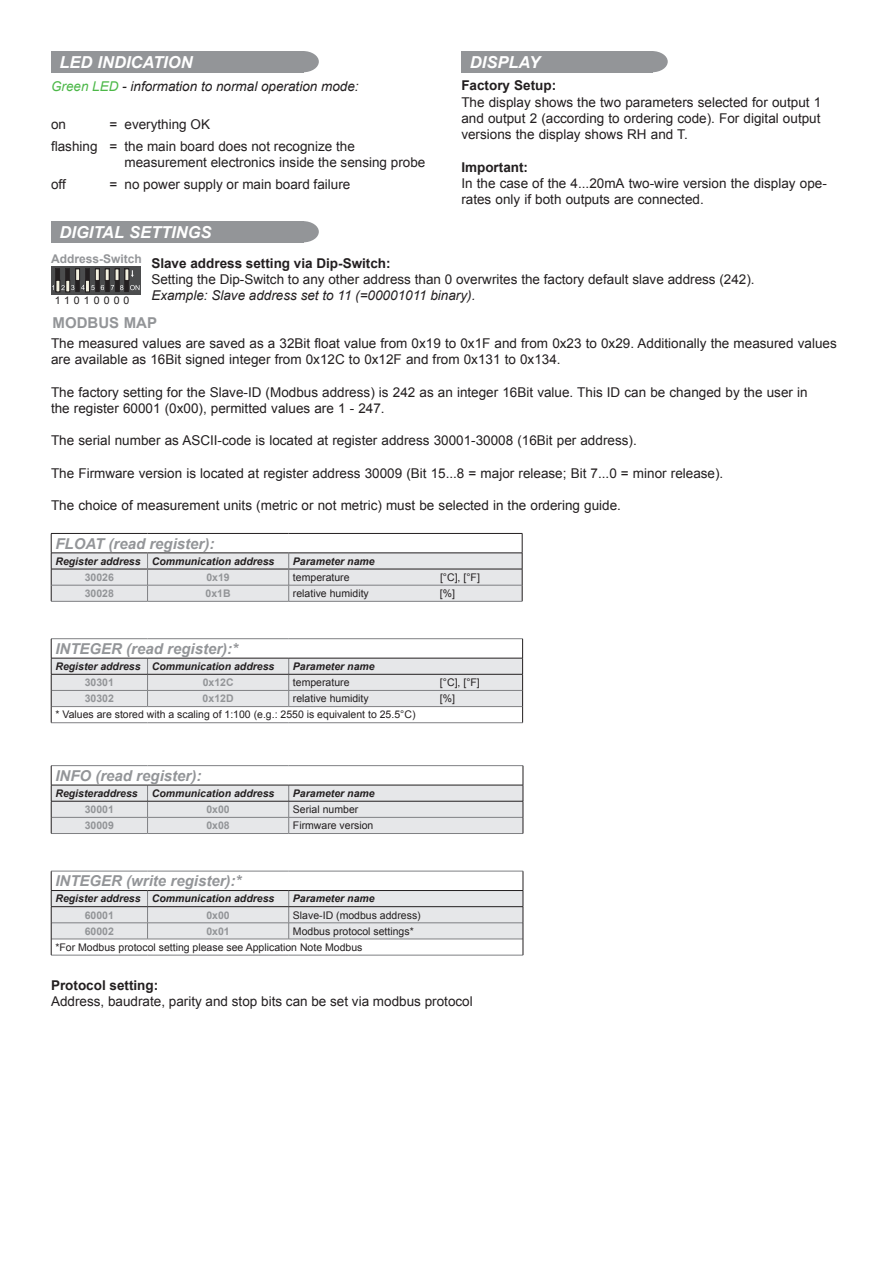
<style>
.page{position:relative;width:893px;height:1263px;background:#fff}
.page>*{position:absolute;margin:0;border:0;box-sizing:border-box;transform-origin:0 0}
.t1{font:italic 700 16.5px "Arial";color:#fff}
.t2{font:italic 700 15px "Arial";color:#939598}
.t3{font:700 15px "Arial";color:#939598}
.t4{font:13.5px/16.2px "Arial";color:#221e1f}
.t5{font:13.5px/16.2px "Arial";color:#231f20}
.t6{font:italic 13.5px "Arial";color:#231f20}
.t7{font:700 13.5px "Arial";color:#221e1f}
.t8{font:700 13.5px "Arial";color:#231f20}
.t9{font:10.5px/16.2px "Arial";color:#231f20}
.t10{font:italic 700 10.5px "Arial";color:#231f20}
.t11{font:700 10.5px "Arial";color:#939598}
.t12{font:10.5px "Arial";letter-spacing:.39em;color:#231f20}
.s1{color:#4cb848}
.s2{font-weight:700}
</style>
<div class="page">
<div style="left:287px;top:221px;width:32px;height:21px;background:#939598;border-radius:50%"></div>
<div style="left:51px;top:221px;width:252px;height:21px;background:#939598"></div>
<div style="left:287px;top:51px;width:32px;height:21px;background:#939598;border-radius:50%"></div>
<div style="left:636px;top:51px;width:32px;height:21px;background:#939598;border-radius:50%"></div>
<div style="left:51px;top:51px;width:252px;height:21px;background:#939598"></div>
<div style="left:461px;top:51px;width:191px;height:21px;background:#939598"></div>
<hr style="left:51px;top:533px;width:97px;height:1px;background:#221e1f">
<hr style="left:148px;top:533px;width:141px;height:1px;background:#221e1f">
<hr style="left:289px;top:533px;width:233px;height:1px;background:#221e1f">
<svg style="left:51px;top:534px;width:472px;height:67px"></svg>
<hr style="left:51px;top:601px;width:97px;height:1px;background:#7f8083">
<hr style="left:148px;top:601px;width:141px;height:1px;background:#7f8083">
<hr style="left:289px;top:601px;width:233px;height:1px;background:#7f8083">
<hr style="left:51px;top:638px;width:97px;height:1px;background:#7f8083">
<hr style="left:148px;top:638px;width:141px;height:1px;background:#7f8083">
<hr style="left:289px;top:638px;width:234px;height:1px;background:#7f8083">
<hr style="left:51px;top:722px;width:97px;height:1px;background:#7f8083">
<hr style="left:148px;top:722px;width:141px;height:1px;background:#7f8083">
<hr style="left:289px;top:722px;width:234px;height:1px;background:#7f8083">
<svg style="left:51px;top:639px;width:472px;height:83px"></svg>
<hr style="left:51px;top:955px;width:97px;height:1px;background:#7f8083">
<hr style="left:148px;top:955px;width:141px;height:1px;background:#7f8083">
<hr style="left:289px;top:955px;width:234px;height:1px;background:#7f8083">
<svg style="left:51px;top:871px;width:473px;height:84px"></svg>
<hr style="left:51px;top:765px;width:97px;height:1px;background:#7f8083">
<hr style="left:148px;top:765px;width:141px;height:1px;background:#7f8083">
<hr style="left:289px;top:765px;width:234px;height:1px;background:#7f8083">
<hr style="left:51px;top:833px;width:97px;height:1px;background:#7f8083">
<hr style="left:148px;top:833px;width:141px;height:1px;background:#7f8083">
<hr style="left:289px;top:833px;width:234px;height:1px;background:#7f8083">
<svg style="left:51px;top:766px;width:473px;height:67px"></svg>
<svg style="left:51px;top:266px;width:89px;height:28px"></svg>
<svg style="left:52px;top:269px;width:87px;height:23px;background:#585756"></svg>
<p class="t1" style="left:60px;top:51px;width:49px">LED indication</p>
<p class="t6" style="left:51px;top:78px;width:309px"><span class="s1">Green LED</span> - information to normal operation mode:</p>
<p class="t5" style="left:51px;top:116px;width:17px">on</p>
<p class="t5" style="left:51px;top:114px;width:305px;line-height:21.6px;text-indent:58px">= everything OK<br>flashing = the main board does not recognize the</p>
<p class="t5" style="left:125px;top:154px;width:302px">measurement electronics inside the sensing probe</p>
<p class="t5" style="left:51px;top:176px;width:16px">off</p>
<p class="t5" style="left:110px;top:176px;width:242px">= no power supply or main board failure</p>
<p class="t1" style="left:60px;top:221px;width:154px">DIGITAL SETTINGS</p>
<p class="t1" style="left:470px;top:51px;width:72px">DISPLAY</p>
<p class="t7" style="left:461px;top:77px;width:96px">Factory Setup:</p>
<p class="t4" style="left:461px;top:94px;width:361px;text-align:justify">The display shows the two parameters selected for output 1 and output 2 (according to ordering code). For digital output versions the display shows RH and T.</p>
<p class="t7" style="left:461px;top:158px;width:68px">important:</p>
<p class="t4" style="left:461px;top:175px;width:367px">In the case of the 4...20mA two-wire version the display ope&shy;rates only if both outputs are connected.</p>
<p class="t5" style="left:151px;top:255px;width:605px;text-indent:-100px"><sup>Address-Switch</sup> <span class="s2">Slave address setting via Dip-Switch:<br></span>Setting the Dip-Switch to any other address than 0 overwrites the factory default slave address (242).</p>
<p class="t6" style="left:151px;top:287px;width:326px">Example: Slave address set to 11 (=00001011 binary).</p>
<p class="t12" style="left:55px;top:293px;width:76px">11010000</p>
<p class="t3" style="left:53px;top:313px;width:106px">MODBUS MAP</p>
<p class="t4" style="left:51px;top:336px;width:787px">The measured values are saved as a 32Bit float value from 0x19 to 0x1F and from 0x23 to 0x29. Additionally the measured values are available as 16Bit signed integer from 0x12C to 0x12F and from 0x131 to 0x134.</p>
<p class="t4" style="left:51px;top:384px;width:758px">The factory setting for the Slave-ID (Modbus address) is 242 as an integer 16Bit value. This ID can be changed by the user in the register 60001 (0x00), permitted values are 1 - 247.</p>
<p class="t4" style="left:51px;top:433px;width:587px">The serial number as ASCII-code is located at register address 30001-30008 (16Bit per address).</p>
<p class="t4" style="left:51px;top:465px;width:674px">The Firmware version is located at register address 30009 (Bit 15...8 = major release; Bit 7...0 = minor release).</p>
<p class="t4" style="left:51px;top:498px;width:571px">The choice of measurement units (metric or not metric) must be selected in the ordering guide.</p>
<p class="t2" style="left:55px;top:533px;width:160px">FLOAT (read register):</p>
<p class="t10" style="left:55px;top:554px;width:220px">Register address Communication address</p>
<p class="t10" style="left:293px;top:554px;width:83px">Parameter name</p>
<p class="t11" style="left:85px;top:570px;width:31px">30026</p>
<p class="t11" style="left:206px;top:570px;width:25px">0x19</p>
<p class="t9" style="left:293px;top:569px;width:58px">temperature</p>
<p class="t9" style="left:440px;top:569px;width:41px">[°C], [°F]</p>
<p class="t11" style="left:85px;top:586px;width:31px">30028</p>
<p class="t11" style="left:206px;top:586px;width:27px">0x1B</p>
<p class="t9" style="left:293px;top:585px;width:77px">relative humidity</p>
<p class="t9" style="left:440px;top:585px;width:17px">[%]</p>
<p class="t2" style="left:55px;top:639px;width:184px">INTEGER (read register):*</p>
<p class="t10" style="left:55px;top:659px;width:220px">Register address Communication address</p>
<p class="t10" style="left:293px;top:659px;width:83px">Parameter name</p>
<p class="t11" style="left:85px;top:675px;width:31px">30301</p>
<p class="t11" style="left:203px;top:675px;width:32px">0x12C</p>
<p class="t9" style="left:293px;top:674px;width:58px">temperature</p>
<p class="t9" style="left:440px;top:674px;width:41px">[°C], [°F]</p>
<p class="t11" style="left:85px;top:692px;width:31px">30302</p>
<p class="t11" style="left:203px;top:692px;width:31px">0x12D</p>
<p class="t9" style="left:293px;top:691px;width:77px">relative humidity</p>
<p class="t9" style="left:440px;top:691px;width:17px">[%]</p>
<p class="t9" style="left:55px;top:707px;width:362px">* Values are stored with a scaling of 1:100 (e.g.: 2550 is equivalent to 25.5°C)</p>
<p class="t2" style="left:55px;top:765px;width:147px">INFO (read register):</p>
<p class="t10" style="left:55px;top:786px;width:84px">Registeraddress</p>
<p class="t10" style="left:152px;top:786px;width:124px">Communication address</p>
<p class="t10" style="left:293px;top:786px;width:83px">Parameter name</p>
<p class="t11" style="left:85px;top:802px;width:31px">30001</p>
<p class="t11" style="left:206px;top:802px;width:25px">0x00</p>
<p class="t9" style="left:293px;top:801px;width:67px">Serial number</p>
<p class="t11" style="left:85px;top:818px;width:31px">30009</p>
<p class="t11" style="left:206px;top:818px;width:25px">0x08</p>
<p class="t9" style="left:293px;top:817px;width:82px">Firmware version</p>
<p class="t2" style="left:55px;top:871px;width:187px">INTEGER (write register):*</p>
<p class="t10" style="left:55px;top:892px;width:220px">Register address Communication address</p>
<p class="t10" style="left:293px;top:892px;width:83px">Parameter name</p>
<p class="t11" style="left:85px;top:908px;width:31px">60001</p>
<p class="t11" style="left:206px;top:908px;width:25px">0x00</p>
<p class="t9" style="left:293px;top:907px;width:129px">Slave-ID (modbus address)</p>
<p class="t11" style="left:85px;top:924px;width:31px">60002</p>
<p class="t11" style="left:206px;top:924px;width:25px">0x01</p>
<p class="t9" style="left:55px;top:923px;width:360px;text-indent:237px">Modbus protocol settings* *For Modbus protocol setting please see Application Note Modbus</p>
<p class="t8" style="left:51px;top:976px;width:109px">Protocol setting:</p>
<p class="t5" style="left:51px;top:993px;width:423px">Address, baudrate, parity and stop bits can be set via modbus protocol</p>
</div>
